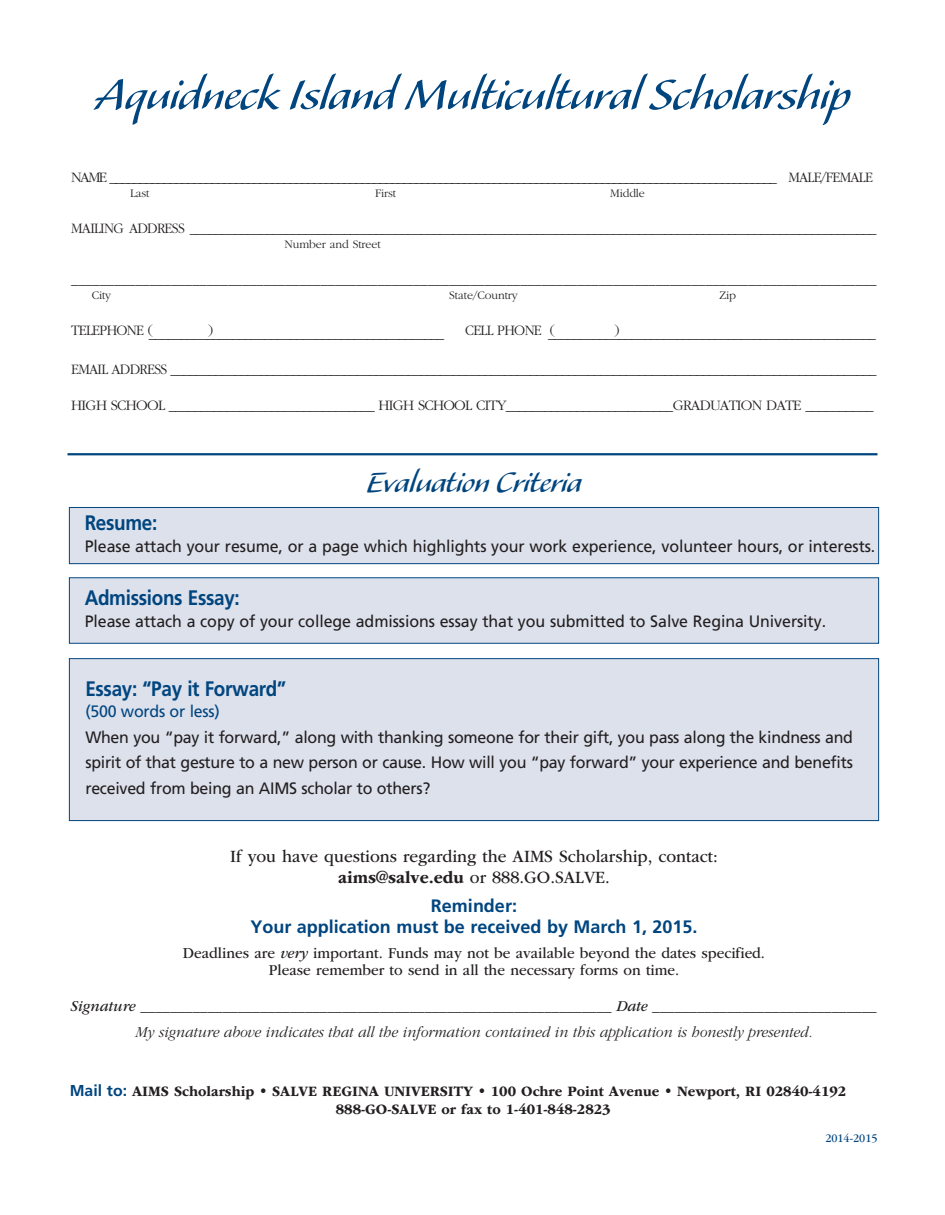
<style>
.page{position:relative;width:945px;height:1215px;background:#fff}
.page>*{position:absolute;margin:0;border:0;box-sizing:border-box;transform-origin:0 0}
.t1{font:54px "Alexa Std";letter-spacing:-.025em;color:#01457f}
.t2{font:36px "Alexa Std";letter-spacing:-.025em;color:#01457f}
.t3{font:700 21px "Frutiger LT Std";letter-spacing:-.015em;color:#01457f;scale:.9 1}
.t4{font:18px/21px "ITC Garamond Std";color:#231f20;text-align:center;scale:.95 1}
.t5{font:700 18px/21px "Frutiger LT Std";color:#01457f;text-align:center}
.t6{font:16.5px/25.5px "Frutiger LT Std";letter-spacing:-.005em;color:#231f20;text-align:justify}
.t7{font:16.5px "Frutiger LT Std";letter-spacing:-.015em;color:#01457f}
.t8{font:15.75px/17.2px "ITC Garamond Std";color:#231f20;text-align:center;scale:.95 1}
.t9{font:italic 15.75px "ITC Garamond Std";color:#231f20;scale:.95 1}
.t10{font:italic 300 15.75px "ITC Garamond Std";color:#231f20;scale:.95 1}
.t11{font:300 15px "ITC Garamond Std";letter-spacing:-.05em;color:#231f20;scale:.95 1}
.t12{font:300 15px "ITC Garamond Std";letter-spacing:-.05em;color:#231f20}
.t13{font:700 15px/18px "ITC Garamond Std";color:#231f20;scale:.95 1}
.t14{font:italic 300 15px "ITC Garamond Std";color:#231f20;scale:.95 1}
.t15{font:300 12px "ITC Garamond Std";letter-spacing:-.01em;color:#231f20}
.t16{font:12px "ITC Garamond Std";color:#01457f;scale:.95 1}
.s1{font-weight:700}
.s2{font-style:italic}
.s3{font-family:"Frutiger LT Std";font-size:15.75px;color:#01457f}
</style>
<div class="page">
<div style="left:70px;top:578px;width:808px;height:65px;background:#dce1ec"></div>
<div style="left:69px;top:577px;width:810px;height:67px;border:1px solid #01457f"></div>
<hr style="left:68px;top:453px;width:810px;height:2px;background:#01457f">
<div style="left:70px;top:659px;width:808px;height:161px;background:#dce1ec"></div>
<div style="left:69px;top:658px;width:810px;height:163px;border:1px solid #01457f"></div>
<div style="left:70px;top:508px;width:808px;height:55px;background:#dce1ec"></div>
<div style="left:69px;top:507px;width:810px;height:57px;border:1px solid #01457f"></div>
<h1 class="t1" style="left:94px;top:74px;width:758px">Aquidneck Island Multicultural Scholarship</h1>
<p class="t12" style="left:71px;top:172px;width:803px">NAME _______________________________________________________________________________________________________________ MALE/FEMALE</p>
<p class="t15" style="left:130px;top:189px;width:21px">Last</p>
<p class="t15" style="left:375px;top:189px;width:23px">First</p>
<p class="t15" style="left:610px;top:189px;width:36px">Middle</p>
<p class="t11" style="left:71px;top:223px;width:849px">MAILING ADDRESS ___________________________________________________________________________________________________________</p>
<p class="t15" style="left:285px;top:240px;width:98px">Number and Street</p>
<p class="t14" style="left:71px;top:274px;width:849px">_________________________________________________________________________________________________________________</p>
<p class="t15" style="left:92px;top:291px;width:21px">City</p>
<p class="t15" style="left:449px;top:291px;width:70px">State/Country</p>
<p class="t15" style="left:719px;top:291px;width:19px">Zip</p>
<p class="t11" style="left:71px;top:328px;width:394px">TELEPHONE (__________)____________________________________</p>
<p class="t11" style="left:465px;top:328px;width:434px">CELL PHONE _(__________)________________________________________</p>
<p class="t11" style="left:71px;top:364px;width:849px">EMAIL ADDRESS ______________________________________________________________________________________________________________</p>
<p class="t12" style="left:71px;top:400px;width:804px">HIGH SCHOOL ________________________________ HIGH SCHOOL CITY__________________________GRADUATION DATE __________</p>
<h2 class="t2" style="left:366px;top:469px;width:217px">Evaluation Criteria</h2>
<p class="t3" style="left:85px;top:515px;width:82px">Resume:</p>
<p class="t6" style="left:85px;top:535px;width:792px">Please attach your resume, or a page which highlights your work experience, volunteer hours, or interests.</p>
<p class="t3" style="left:85px;top:590px;width:174px">Admissions Essay:</p>
<p class="t6" style="left:85px;top:610px;width:743px">Please attach a copy of your college admissions essay that you submitted to Salve Regina University.</p>
<p class="t3" style="left:85px;top:680px;width:225px">Essay: “Pay it Forward”</p>
<p class="t7" style="left:85px;top:705px;width:136px">(500 words or less)</p>
<p class="t6" style="left:85px;top:726px;width:769px">When you “pay it forward,” along with thanking someone for their gift, you pass along the kindness and spirit of that gesture to a new person or cause. How will you “pay forward” your experience and benefits received from being an AIMS scholar to others?</p>
<p class="t4" style="left:230px;top:848px;width:515px">If you have questions regarding the AIMS Scholarship, contact: <span class="s1">aims@salve.edu</span> or 888.GO.SALVE.</p>
<p class="t5" style="left:250px;top:896px;width:449px">Reminder:<br>Your application must be received by March 1, 2015.</p>
<p class="t8" style="left:183px;top:945px;width:614px">Deadlines are <span class="s2">very</span> important. Funds may not be available beyond the dates specified.<br>Please remember to send in all the necessary forms on time.</p>
<p class="t9" style="left:71px;top:1000px;width:850px">Signature _______________________________________________________________ Date ______________________________</p>
<p class="t10" style="left:135px;top:1026px;width:714px">My signature above indicates that all the information contained in this application is honestly presented.</p>
<p class="t13" style="left:336px;top:1083px;width:539px;text-indent:-266px"><span class="s3">Mail to:</span> AIMS Scholarship • SALVE REGINA UNIVERSITY • 100 Ochre Point Avenue • Newport, RI 02840-4192<br>888-GO-SALVE or fax to 1-401-848-2823</p>
<p class="t16" style="left:825px;top:1134px;width:56px">2014-2015</p>
</div>
